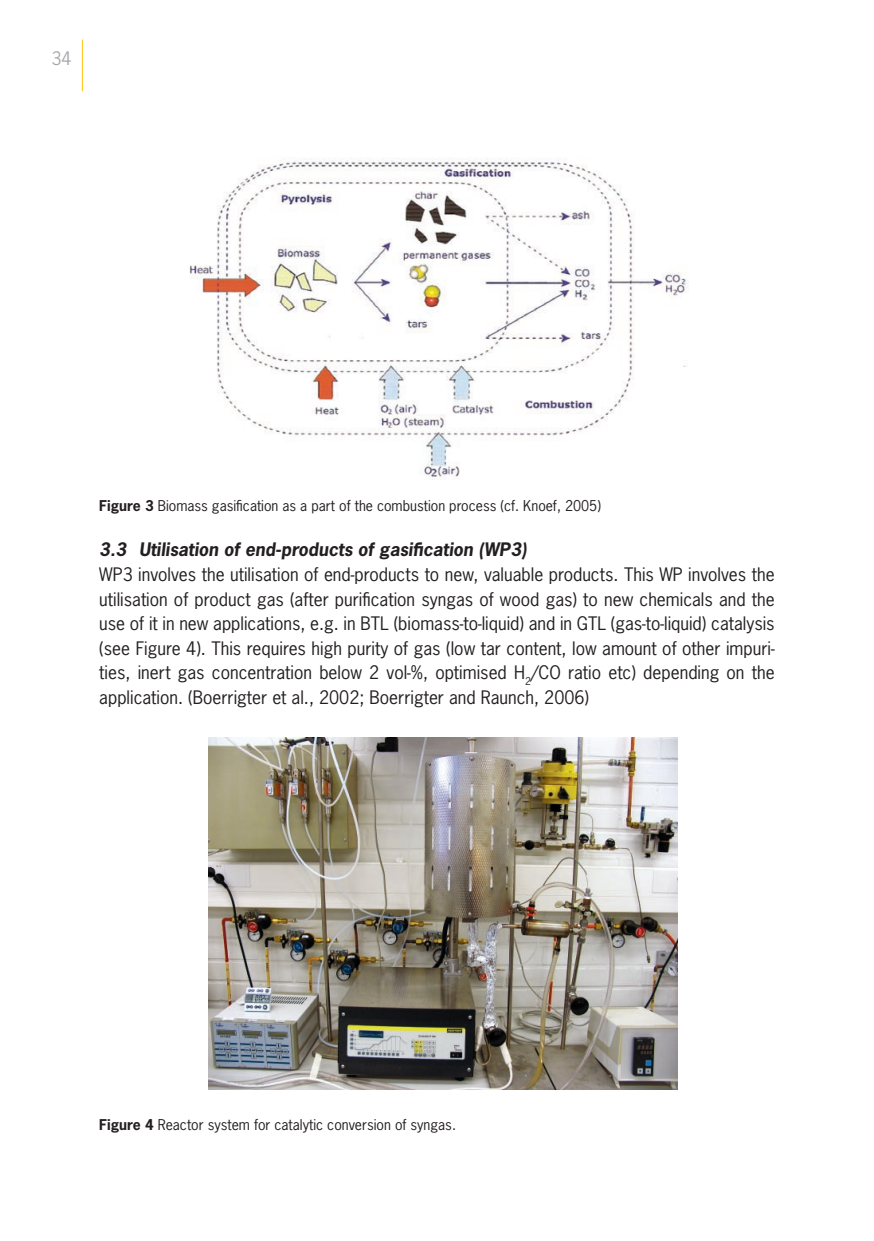
<style>
.page{position:relative;width:874px;height:1241px;background:#fff}
.page>*{position:absolute;margin:0;border:0;box-sizing:border-box;transform-origin:0 0}
.t1{font:17.5px/24.5px "News Gothic";color:#231f20;text-align:justify}
.t2{font:italic 700 17.5px "News Gothic";color:#231f20}
.t3{font:17.5px "News Gothic";color:#a8a9ad}
.t4{font:14px "News Gothic";color:#231f20}
.s1{font-weight:700}
</style>
<div class="page">
<hr style="left:82px;top:40px;width:1px;height:51px;background:#fec210">
<img style="left:190px;top:158px;width:499px;height:321px">
<img style="left:208px;top:737px;width:469px;height:351px">
<p class="t3" style="left:51px;top:47px;width:22px">34</p>
<p class="t4" style="left:99px;top:496px;width:503px"><span class="s1">Figure 3</span> Biomass gasification as a part of the combustion process (cf. Knoef, 2005)</p>
<p class="t2" style="left:99px;top:538px;width:429px">3.3 Utilisation of end-products of gasification (WP3)</p>
<p class="t1" style="left:99px;top:562px;width:676px">WP3 involves the utilisation of end-products to new, valuable products. This WP involves the utilisation of product gas (after purification syngas of wood gas) to new chemicals and the use of it in new applications, e.g. in BTL (biomass-to-liquid) and in GTL (gas-to-liquid) catalysis (see Figure 4). This requires high purity of gas (low tar content, low amount of other impuri&shy;ties, inert gas concentration below 2 vol-%, optimised H<sub>2</sub>/CO ratio etc) depending on the application. (Boerrigter et al., 2002; Boerrigter and Raunch, 2006)</p>
<p class="t4" style="left:99px;top:1115px;width:358px"><span class="s1">Figure 4</span> Reactor system for catalytic conversion of syngas.</p>
</div>
